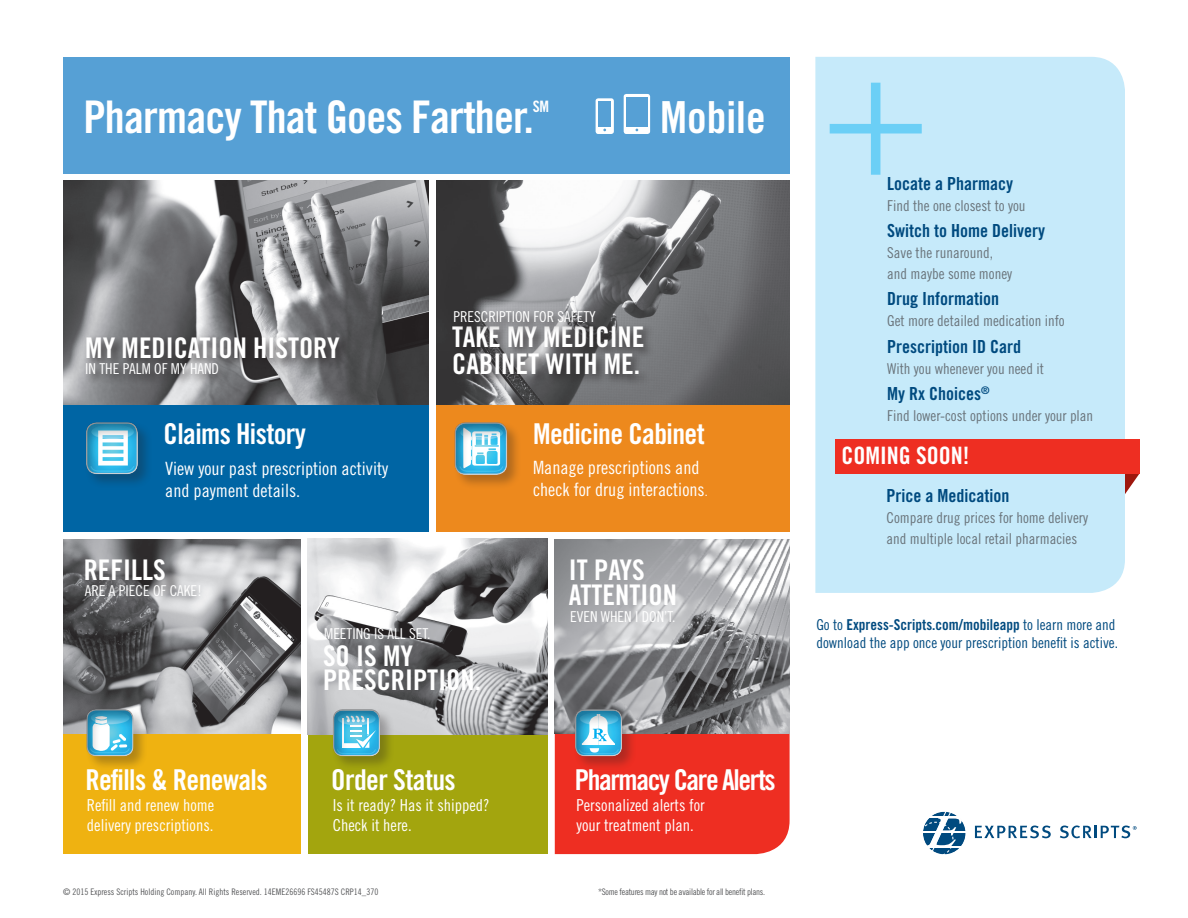
<style>
.page{position:relative;width:1188px;height:918px;background:#fff}
.page>*{position:absolute;margin:0;border:0;box-sizing:border-box;transform-origin:0 0}
.t1{font:300 177px "Trade Gothic";color:#6bcff6}
.t2{font:45px "Trade Gothic Bold Cond Twenty";letter-spacing:-.02em;color:#fff}
.t3{font:44.1px "Trade Gothic Bold Cond Twenty";color:#fff}
.t4{font:28.8px "Trade Gothic Bold Cond Twenty";letter-spacing:-.02em;color:#fff}
.t5{font:28.8px "Trade Gothic Bold Cond Twenty";letter-spacing:-.05em;color:#fff}
.t6{font:28.5px/24.3px "Trade Gothic Bold Cond Twenty";color:#fff}
.t7{font:24px "Trade Gothic Bold Cond Twenty";color:#fff}
.t8{font:18.3px/21.9px "Trade Gothic Cond Eighteen";color:#fff}
.t9{font:18px "Trade Gothic Bold Cond Twenty";color:#004a7f}
.t10{font:16.5px/19.8px "Trade Gothic Cond Eighteen";color:#fff}
.t11{font:15.75px "Trade Gothic Bold Cond Twenty";color:#fff}
.t12{font:15px/21px "Trade Gothic Cond Eighteen";color:#6a747b}
.t13{font:15px "Trade Gothic Cond Eighteen";color:#fff}
.t14{font:15px "Trade Gothic Cond Eighteen";color:#004a7f}
.t15{font:15px "Trade Gothic Bold Cond Twenty";color:#004a7f}
.t16{font:9px "Trade Gothic Cond Eighteen";color:#57585a}
.t17{font:9px "Trade Gothic Cond Eighteen";letter-spacing:-.03em;color:#57585a}
.s1{font-size:13.05px}
.s2{font-family:"Trade Gothic Cond Eighteen"}
</style>
<div class="page">
<div style="left:436px;top:223px;width:354px;height:309px;background:#ed891d"></div>
<img style="left:436px;top:180px;width:354px;height:224px">
<svg style="left:1125px;top:473px;width:15px;height:21px"></svg>
<div style="left:308px;top:539px;width:240px;height:315px;background:#a3a50e"></div>
<img style="left:308px;top:539px;width:240px;height:195px">
<div style="left:63px;top:57px;width:727px;height:116px;background:#56a0d5"></div>
<div style="left:555px;top:734px;width:235px;height:120px;background:#ee2e22"></div>
<div style="left:815px;top:57px;width:310px;height:536px;background:#c6eafa"></div>
<div style="left:63px;top:539px;width:238px;height:315px;background:#efb211"></div>
<img style="left:63px;top:539px;width:238px;height:195px">
<div style="left:88px;top:561px;width:95px;height:37px;background:#231f20;opacity:.75"></div>
<div style="left:836px;top:439px;width:304px;height:34px;background:#ee2e22"></div>
<div style="left:596px;top:98px;width:18px;height:36px;background:#fff;border-radius:3px"></div>
<div style="left:598px;top:101px;width:13px;height:26px;background:#56a0d5"></div>
<div style="left:624px;top:94px;width:26px;height:40px;background:#fff;border-radius:3px"></div>
<div style="left:626px;top:97px;width:22px;height:30px;background:#56a0d5"></div>
<div style="left:85px;top:708px;width:64px;height:63px;background:#231f20;opacity:.3"></div>
<div style="left:86px;top:707px;width:48px;height:49px;background:#231f20;opacity:.35"></div>
<div style="left:331px;top:708px;width:64px;height:63px;background:#231f20;opacity:.3"></div>
<div style="left:332px;top:707px;width:48px;height:49px;background:#231f20;opacity:.35"></div>
<img style="left:555px;top:539px;width:235px;height:195px">
<div style="left:574px;top:708px;width:63px;height:63px;background:#231f20;opacity:.3"></div>
<div style="left:574px;top:707px;width:48px;height:49px;background:#231f20;opacity:.35"></div>
<div style="left:63px;top:223px;width:366px;height:309px;background:#0065a4"></div>
<img style="left:63px;top:180px;width:366px;height:224px">
<div style="left:450px;top:323px;width:206px;height:64px;background:#231f20;opacity:.75"></div>
<div style="left:452px;top:308px;width:155px;height:26px;background:#231f20;opacity:.75"></div>
<div style="left:453px;top:421px;width:69px;height:69px;background:#231f20;opacity:.3"></div>
<div style="left:454px;top:420px;width:54px;height:56px;background:#231f20;opacity:.35"></div>
<div style="left:84px;top:421px;width:69px;height:68px;background:#231f20;opacity:.3"></div>
<div style="left:86px;top:420px;width:52px;height:55px;background:#231f20;opacity:.35"></div>
<div style="left:84px;top:334px;width:267px;height:53px;background:#231f20;opacity:.75"></div>
<svg style="left:975px;top:826px;width:76px;height:12px"></svg>
<svg style="left:1060px;top:825px;width:77px;height:13px"></svg>
<svg style="left:923px;top:811px;width:43px;height:44px"></svg>
<h2 class="t2" style="left:83px;top:89px;width:452px">Pharmacy That Goes Farther.</h2>
<p class="t11" style="left:533px;top:97px;width:18px">SM</p>
<h3 class="t3" style="left:660px;top:90px;width:107px">Mobile</h3>
<h3 class="t6" style="left:85px;top:323px;width:144px;line-height:27.3px">I can make ‘em right</h3>
<h3 class="t6" style="left:85px;top:335px;width:256px">MY MEDICATION HISTORY</h3>
<p class="t13" style="left:85px;top:360px;width:135px">IN THE PALM OF MY HAND</p>
<h3 class="t6" style="left:153px;top:352px;width:14px">here</h3>
<h3 class="t6" style="left:207px;top:352px;width:8px">.</h3>
<h3 class="t4" style="left:164px;top:416px;width:144px">Claims History</h3>
<p class="t8" style="left:165px;top:457px;width:225px">View your past prescription activity and payment details.</p>
<p class="t13" style="left:453px;top:307px;width:144px">PRESCRIPTION FOR SAFETY</p>
<h3 class="t6" style="left:452px;top:323px;width:122px;line-height:27.3px">Take my Medicine cabinet</h3>
<h3 class="t6" style="left:545px;top:352px;width:96px">with me.</h3>
<h3 class="t4" style="left:533px;top:416px;width:173px">Medicine Cabinet</h3>
<p class="t8" style="left:533px;top:457px;width:176px">Manage prescriptions and check for drug interactions<span class="s1">.</span></p>
<h3 class="t6" style="left:84px;top:557px;width:84px">REFILLS</h3>
<p class="t13" style="left:85px;top:582px;width:119px">ARE A PIECE OF CAKE!</p>
<p class="t13" style="left:324px;top:625px;width:108px">Meeting is all set.</p>
<h3 class="t6" style="left:569px;top:558px;width:109px">IT PAYS<br>ATTENTION</h3>
<p class="t13" style="left:570px;top:608px;width:107px">EVEN WHEN I DON’T.</p>
<h3 class="t4" style="left:85px;top:763px;width:184px">Refills &amp; Renewals</h3>
<p class="t10" style="left:87px;top:796px;width:129px">Refill and renew home delivery prescriptions.</p>
<h3 class="t6" style="left:323px;top:643px;width:159px">SO IS MY<br>PRESCRIPTION.</h3>
<h3 class="t4" style="left:331px;top:763px;width:126px">Order Status</h3>
<p class="t10" style="left:333px;top:796px;width:158px">Is it ready? Has it shipped?<br>Check it here.</p>
<h3 class="t5" style="left:575px;top:763px;width:202px">Pharmacy Care Alerts</h3>
<p class="t10" style="left:577px;top:796px;width:130px">Personalized alerts for your treatment plan.</p>
<p class="t16" style="left:63px;top:887px;width:317px">© 2015 Express Scripts Holding Company. All Rights Reserved. 14EME26696 FS45487S CRP14_370</p>
<p class="t17" style="left:598px;top:887px;width:169px">*Some features may not be available for all benefit plans.</p>
<h1 class="t1" style="left:823px;top:7px;width:108px">+</h1>
<p class="t9" style="left:887px;top:172px;width:127px">Locate a Pharmacy</p>
<p class="t12" style="left:887px;top:195px;width:140px">Find the one closest to you</p>
<p class="t9" style="left:887px;top:220px;width:159px">Switch to Home Delivery</p>
<p class="t12" style="left:887px;top:242px;width:126px">Save the runaround, and maybe some money</p>
<p class="t9" style="left:887px;top:288px;width:113px">Drug Information</p>
<p class="t12" style="left:887px;top:310px;width:179px">Get more detailed medication info</p>
<p class="t9" style="left:887px;top:335px;width:135px">Prescription ID Card</p>
<p class="t12" style="left:887px;top:358px;width:158px">With you whenever you need it</p>
<p class="t9" style="left:887px;top:383px;width:104px">My Rx Choices<sup>®</sup></p>
<p class="t12" style="left:887px;top:405px;width:208px">Find lower-cost options under your plan</p>
<h3 class="t7" style="left:841px;top:441px;width:129px">COMING SOON!</h3>
<p class="t9" style="left:886px;top:485px;width:124px">Price a Medication</p>
<p class="t12" style="left:886px;top:507px;width:203px">Compare drug prices for home delivery and multiple local retail pharmacies</p>
<p class="t15" style="left:816px;top:615px;width:301px"><span class="s2">Go to</span> Express-Scripts.com/mobileapp <span class="s2">to learn more and</span></p>
<p class="t14" style="left:816px;top:633px;width:303px">download the app once your prescription benefit is active.</p>
</div>
